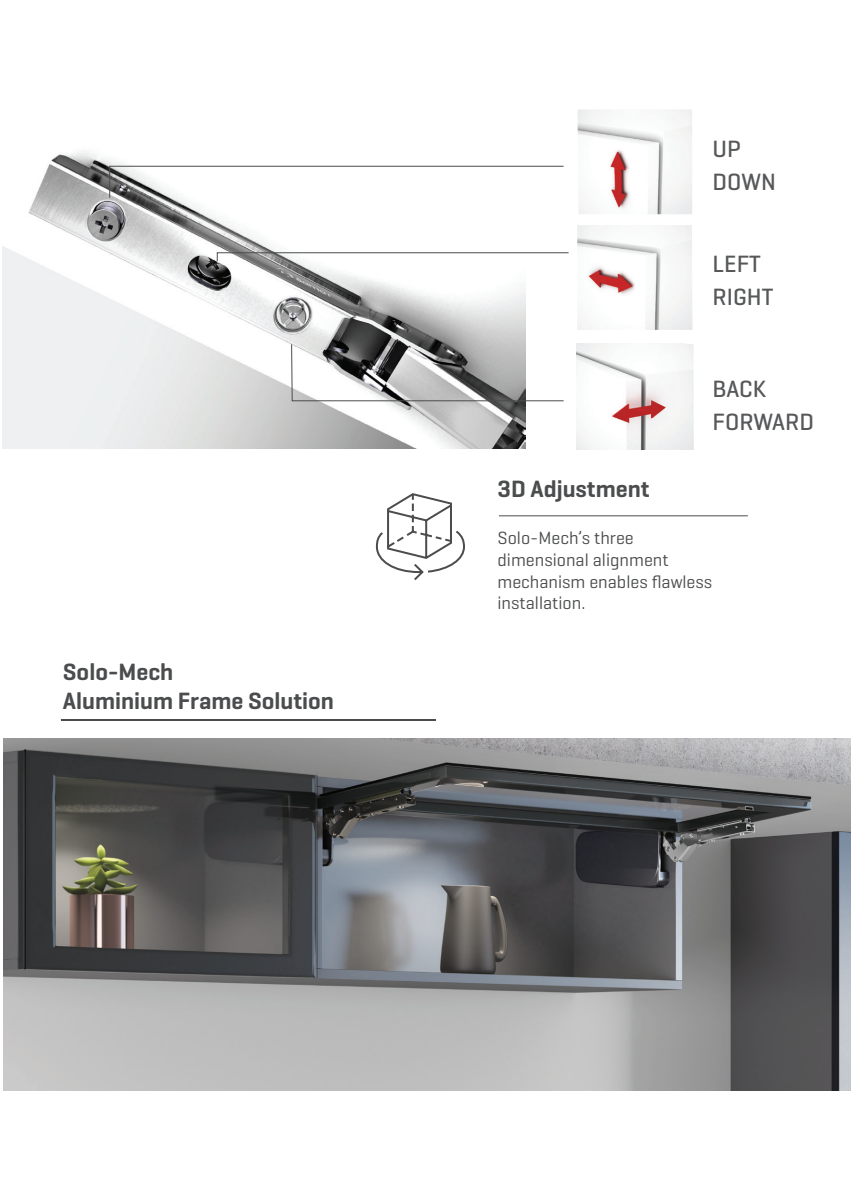
<style>
.page{position:relative;width:851px;height:1191px;background:#fff}
.page>*{position:absolute;margin:0;border:0;box-sizing:border-box;transform-origin:0 0}
.t1{font:600 24px/28.8px "Geogrotesque";color:#4b4c4d}
.t2{font:500 24px/32.8px "Geogrotesque";color:#57585a}
.t3{font:18px/21.6px "Geogrotesque";color:#4b4c4d}
</style>
<div class="page">
<img style="left:576px;top:344px;width:117px;height:106px">
<hr style="left:61px;top:719px;width:374px;height:1px;background:#4b4c4d">
<img style="left:577px;top:225px;width:115px;height:105px">
<img style="left:577px;top:109px;width:115px;height:105px">
<img style="left:2px;top:151px;width:523px;height:298px">
<svg style="left:109px;top:165px;width:455px;height:34px"></svg>
<svg style="left:290px;top:343px;width:274px;height:59px"></svg>
<svg style="left:216px;top:252px;width:353px;height:10px"></svg>
<svg style="left:375px;top:493px;width:90px;height:88px"></svg>
<hr style="left:499px;top:515px;width:248px;height:1px;background:#4b4c4d">
<img style="left:3px;top:738px;width:847px;height:352px">
<h1 class="t1" style="left:63px;top:657px;width:272px">Solo-Mech<br>Aluminium Frame Solution</h1>
<h1 class="t2" style="left:712px;top:132px;width:65px">UP<br>DOWN</h1>
<h1 class="t2" style="left:712px;top:247px;width:62px">LEFT<br>RIGHT</h1>
<h1 class="t2" style="left:712px;top:372px;width:103px">BACK<br>FORWARD</h1>
<h1 class="t1" style="left:497px;top:474px;width:153px">3D Adjustment</h1>
<p class="t3" style="left:497px;top:527px;width:216px">Solo-Mech’s three dimensional alignment mechanism enables flawless installation.</p>
</div>
